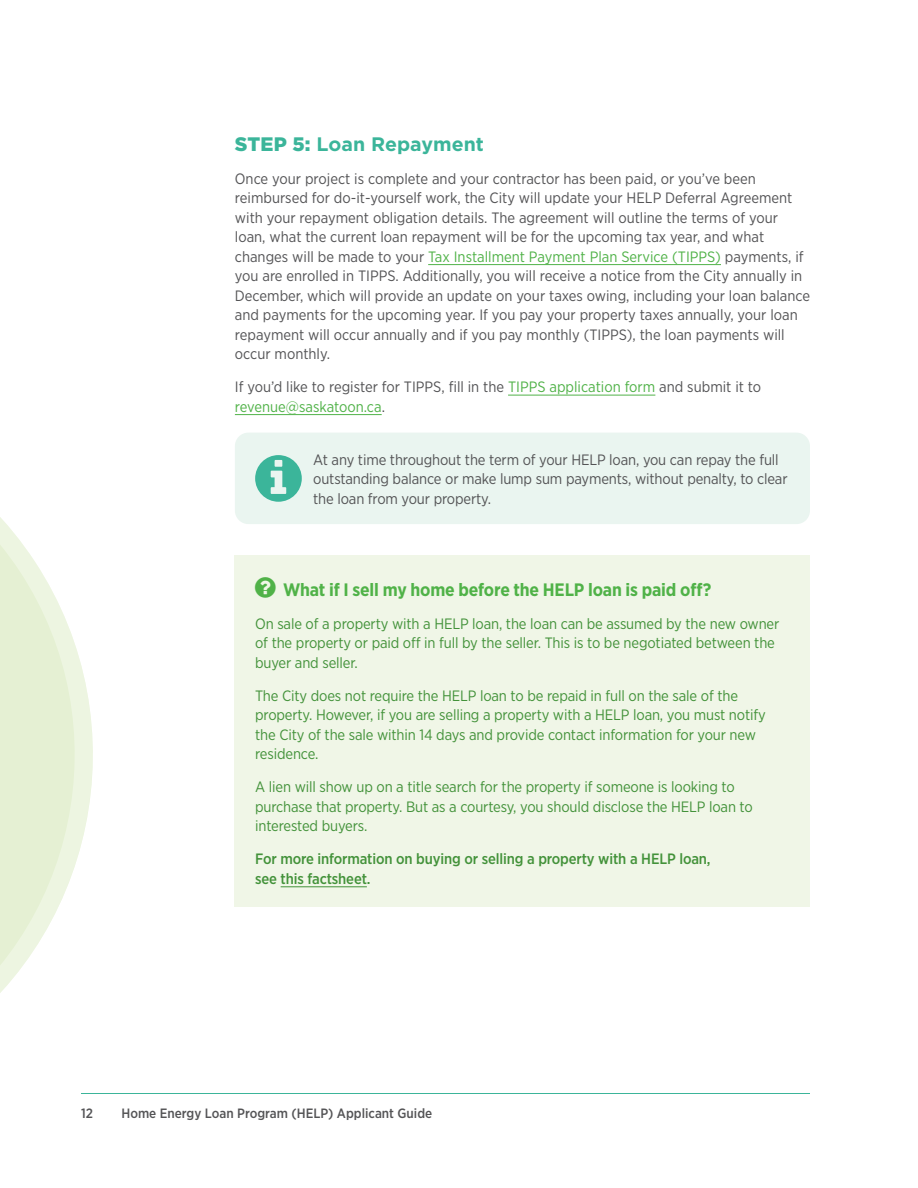
<style>
.page{position:relative;width:918px;height:1188px;background:#fff}
.page>*{position:absolute;margin:0;border:0;box-sizing:border-box;transform-origin:0 0}
.t1{font:700 19.5px "Gotham";color:#3bb59a}
.emphasis_shaded{font:700 18px "Gotham Narrow";letter-spacing:-.01em;color:#50b248}
.example_shaded{font:15px/19.5px "Gotham Narrow";color:#545456}
.emphasis_shaded-2{font:15px/19.5px "Gotham Narrow";letter-spacing:-.01em;color:#43923a}
.emphasis_shaded-3{font:500 15px/19.5px "Gotham Narrow";letter-spacing:-.01em;color:#43923a}
.t2{font:500 13.5px "Gotham Narrow";color:#545456}
.s1{font-weight:900}
.s2{color:#50b248}
</style>
<div class="page">
<svg style="left:0;top:517px;width:93px;height:476px"></svg>
<hr style="left:428px;top:264px;width:293px;height:1px;background:#50b248">
<hr style="left:508px;top:395px;width:147px;height:1px;background:#50b248">
<hr style="left:235px;top:414px;width:147px;height:1px;background:#50b248">
<div style="left:235px;top:433px;width:575px;height:91px;background:#eaf5f0;border-radius:14px"></div>
<div style="left:235px;top:555px;width:575px;height:65px;background:#f0f6e7"></div>
<div style="left:235px;top:597px;width:575px;height:94px;background:#f0f6e7"></div>
<div style="left:235px;top:669px;width:575px;height:114px;background:#f0f6e7"></div>
<div style="left:235px;top:760px;width:575px;height:95px;background:#f0f6e7"></div>
<div style="left:235px;top:832px;width:575px;height:75px;background:#f0f6e7"></div>
<hr style="left:281px;top:886px;width:86px;height:1px;background:#43923a">
<hr style="left:81px;top:1093px;width:729px;height:1px;background:#3bb59a">
<p class="t1" style="left:235px;top:131px;width:251px"><span class="s1">STEP 5:</span> Loan Repayment</p>
<p class="example_shaded" style="left:235px;top:168px;width:577px">Once your project is complete and your contractor has been paid, or you’ve been reimbursed for do-it-yourself work, the City will update your HELP Deferral Agreement with your repayment obligation details. The agreement will outline the terms of your loan, what the current loan repayment will be for the upcoming tax year, and what changes will be made to your <span class="s2">Tax Installment Payment Plan Service (TIPPS)</span> payments, if you are enrolled in TIPPS. Additionally, you will receive a notice from the City annually in December, which will provide an update on your taxes owing, including your loan balance and payments for the upcoming year. If you pay your property taxes annually, your loan repayment will occur annually and if you pay monthly (TIPPS), the loan payments will occur monthly.</p>
<p class="example_shaded" style="left:235px;top:377px;width:528px">If you’d like to register for TIPPS, fill in the <span class="s2">TIPPS application form</span> and submit it to <span class="s2">revenue@saskatoon.ca</span>.</p>
<p class="example_shaded" style="left:313px;top:450px;width:476px">At any time throughout the term of your HELP loan, you can repay the full outstanding balance or make lump sum payments, without penalty, to clear the loan from your property.</p>
<p class="emphasis_shaded" style="left:283px;top:578px;width:430px">What if I sell my home before the HELP loan is paid off?</p>
<p class="emphasis_shaded-2" style="left:255px;top:613px;width:526px">On sale of a property with a HELP loan, the loan can be assumed by the new owner of the property or paid off in full by the seller. This is to be negotiated between the buyer and seller.</p>
<p class="emphasis_shaded-2" style="left:255px;top:685px;width:512px">The City does not require the HELP loan to be repaid in full on the sale of the property. However, if you are selling a property with a HELP loan, you must notify the City of the sale within 14 days and provide contact information for your new residence.</p>
<p class="emphasis_shaded-2" style="left:255px;top:777px;width:499px">A lien will show up on a title search for the property if someone is looking to purchase that property. But as a courtesy, you should disclose the HELP loan to interested buyers.</p>
<p class="emphasis_shaded-3" style="left:255px;top:849px;width:457px">For more information on buying or selling a property with a HELP loan, see this factsheet.</p>
<p class="t2" style="left:81px;top:1105px;width:13px">12</p>
<p class="t2" style="left:121px;top:1105px;width:312px">Home Energy Loan Program (HELP) Applicant Guide</p>
</div>
